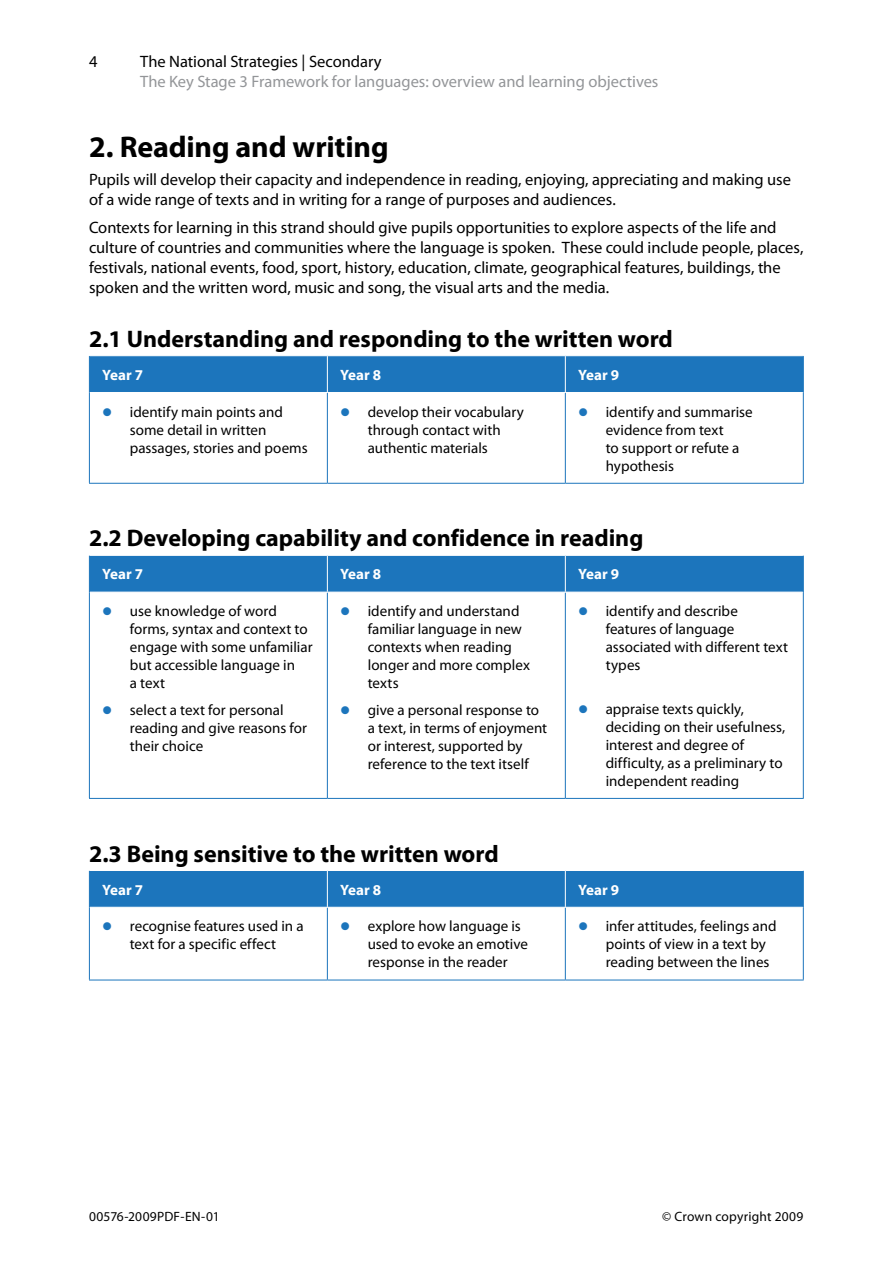
<style>
.page{position:relative;width:893px;height:1263px;background:#fff}
.page>*{position:absolute;margin:0;border:0;box-sizing:border-box;transform-origin:0 0}
.sect1_title{font:700 30px "Myriad Pro 2";letter-spacing:-.005em;color:#000}
.sect2_title{font:700 24px "Myriad Pro 2";color:#000}
.para{font:16.5px/19.8px "Myriad Pro 2";letter-spacing:-.005em;color:#000}
.t1{font:16.5px "Myriad Pro 2";color:#939598}
.itemizedlist_1alt{font:15px/18px "Myriad Pro 2";color:#000}
.itemizedlist_3alt{font:700 15px "Myriad Pro 2";letter-spacing:.005em;color:#fff}
.t2{font:13.5px "Myriad Pro 2";letter-spacing:.015em;color:#000}
.s1{font-weight:700;font-size:30px;color:#1c75bc}
</style>
<div class="page">
<div style="left:90px;top:356px;width:713px;height:36px;background:#1c75bc"></div>
<hr style="left:327px;top:393px;width:1px;height:90px;background:#1c75bc">
<hr style="left:565px;top:393px;width:1px;height:90px;background:#1c75bc">
<hr style="left:89px;top:392px;width:1px;height:91px;background:#1c75bc">
<hr style="left:803px;top:392px;width:1px;height:91px;background:#1c75bc">
<hr style="left:89px;top:483px;width:238px;height:1px;background:#1c75bc">
<hr style="left:327px;top:483px;width:238px;height:1px;background:#1c75bc">
<hr style="left:565px;top:483px;width:239px;height:1px;background:#1c75bc">
<hr style="left:327px;top:356px;width:1px;height:36px;background:#fff">
<hr style="left:565px;top:356px;width:1px;height:36px;background:#fff">
<hr style="left:89px;top:356px;width:1px;height:36px;background:#1c75bc">
<hr style="left:803px;top:356px;width:1px;height:36px;background:#1c75bc">
<div style="left:90px;top:556px;width:713px;height:36px;background:#1c75bc"></div>
<hr style="left:327px;top:592px;width:1px;height:206px;background:#1c75bc">
<hr style="left:565px;top:592px;width:1px;height:206px;background:#1c75bc">
<hr style="left:89px;top:592px;width:1px;height:206px;background:#1c75bc">
<hr style="left:803px;top:592px;width:1px;height:206px;background:#1c75bc">
<hr style="left:89px;top:798px;width:238px;height:1px;background:#1c75bc">
<hr style="left:327px;top:798px;width:238px;height:1px;background:#1c75bc">
<hr style="left:565px;top:798px;width:239px;height:1px;background:#1c75bc">
<hr style="left:327px;top:556px;width:1px;height:36px;background:#fff">
<hr style="left:565px;top:556px;width:1px;height:36px;background:#fff">
<hr style="left:327px;top:592px;width:238px;height:1px;background:#fff">
<hr style="left:565px;top:592px;width:238px;height:1px;background:#fff">
<hr style="left:89px;top:556px;width:1px;height:36px;background:#1c75bc">
<hr style="left:803px;top:556px;width:1px;height:36px;background:#1c75bc">
<div style="left:90px;top:871px;width:713px;height:36px;background:#1c75bc"></div>
<hr style="left:327px;top:908px;width:1px;height:72px;background:#1c75bc">
<hr style="left:565px;top:908px;width:1px;height:72px;background:#1c75bc">
<hr style="left:89px;top:907px;width:1px;height:73px;background:#1c75bc">
<hr style="left:803px;top:907px;width:1px;height:73px;background:#1c75bc">
<hr style="left:89px;top:980px;width:238px;height:1px;background:#1c75bc">
<hr style="left:327px;top:980px;width:238px;height:1px;background:#1c75bc">
<hr style="left:565px;top:980px;width:239px;height:1px;background:#1c75bc">
<hr style="left:327px;top:871px;width:1px;height:36px;background:#fff">
<hr style="left:565px;top:871px;width:1px;height:36px;background:#fff">
<hr style="left:89px;top:871px;width:1px;height:36px;background:#1c75bc">
<hr style="left:803px;top:871px;width:1px;height:36px;background:#1c75bc">
<p class="para" style="left:89px;top:51px;width:10px">4</p>
<p class="para" style="left:140px;top:51px;width:243px">The National Strategies | Secondary</p>
<p class="t1" style="left:140px;top:71px;width:520px">The Key Stage 3 Framework for languages: overview and learning objectives</p>
<p class="sect1_title" style="left:89px;top:127px;width:301px">2. Reading and writing</p>
<p class="para" style="left:89px;top:169px;width:703px">Pupils will develop their capacity and independence in reading, enjoying, appreciating and making use of a wide range of texts and in writing for a range of purposes and audiences.</p>
<p class="para" style="left:89px;top:217px;width:716px">Contexts for learning in this strand should give pupils opportunities to explore aspects of the life and culture of countries and communities where the language is spoken. These could include people, places, festivals, national events, food, sport, history, education, climate, geographical features, buildings, the spoken and the written word, music and song, the visual arts and the media.</p>
<p class="sect2_title" style="left:89px;top:323px;width:585px">2.1 Understanding and responding to the written word</p>
<p class="itemizedlist_3alt" style="left:102px;top:365px;width:43px">Year 7</p>
<p class="itemizedlist_3alt" style="left:340px;top:365px;width:43px">Year 8</p>
<p class="itemizedlist_3alt" style="left:578px;top:365px;width:43px">Year 9</p>
<p class="itemizedlist_1alt" style="left:130px;top:402px;width:179px;text-indent:-28px"><span class="s1">•</span> identify main points and some detail in written passages, stories and poems</p>
<p class="itemizedlist_1alt" style="left:340px;top:402px;width:185px;text-align:center"><span class="s1">•</span> develop their vocabulary through contact with authentic materials</p>
<p class="itemizedlist_1alt" style="left:606px;top:402px;width:149px;text-indent:-28px"><span class="s1">•</span> identify and summarise evidence from text<br>to support or refute a hypothesis</p>
<p class="sect2_title" style="left:89px;top:523px;width:556px">2.2 Developing capability and confidence in reading</p>
<p class="itemizedlist_3alt" style="left:102px;top:564px;width:43px">Year 7</p>
<p class="itemizedlist_3alt" style="left:340px;top:564px;width:43px">Year 8</p>
<p class="itemizedlist_3alt" style="left:578px;top:564px;width:43px">Year 9</p>
<p class="itemizedlist_1alt" style="left:130px;top:602px;width:184px;text-indent:-28px"><span class="s1">•</span> use knowledge of word forms, syntax and context to engage with some unfamiliar but accessible language in<br>a text</p>
<p class="itemizedlist_1alt" style="left:130px;top:700px;width:179px;text-indent:-28px"><span class="s1">•</span> select a text for personal reading and give reasons for their choice</p>
<p class="itemizedlist_1alt" style="left:368px;top:602px;width:164px;text-indent:-28px"><span class="s1">•</span> identify and understand familiar language in new contexts when reading longer and more complex texts</p>
<p class="itemizedlist_1alt" style="left:368px;top:700px;width:181px;text-indent:-28px"><span class="s1">•</span> give a personal response to a text, in terms of enjoyment or interest, supported by reference to the text itself</p>
<p class="itemizedlist_1alt" style="left:606px;top:602px;width:184px;text-indent:-28px"><span class="s1">•</span> identify and describe features of language associated with different text types</p>
<p class="itemizedlist_1alt" style="left:606px;top:699px;width:181px;text-indent:-28px"><span class="s1">•</span> appraise texts quickly, deciding on their usefulness, interest and degree of difficulty, as a preliminary to independent reading</p>
<p class="sect2_title" style="left:89px;top:838px;width:411px">2.3 Being sensitive to the written word</p>
<p class="itemizedlist_3alt" style="left:102px;top:880px;width:43px">Year 7</p>
<p class="itemizedlist_3alt" style="left:340px;top:880px;width:43px">Year 8</p>
<p class="itemizedlist_3alt" style="left:578px;top:880px;width:43px">Year 9</p>
<p class="itemizedlist_1alt" style="left:102px;top:917px;width:203px;text-align:center"><span class="s1">•</span> recognise features used in a text for a specific effect</p>
<p class="itemizedlist_1alt" style="left:368px;top:917px;width:162px;text-indent:-28px"><span class="s1">•</span> explore how language is used to evoke an emotive response in the reader</p>
<p class="itemizedlist_1alt" style="left:606px;top:917px;width:172px;text-indent:-28px"><span class="s1">•</span> infer attitudes, feelings and points of view in a text by reading between the lines</p>
<p class="t2" style="left:89px;top:1208px;width:132px">00576-2009PDF-EN-01</p>
<p class="t2" style="left:662px;top:1208px;width:143px">© Crown copyright 2009</p>
</div>
